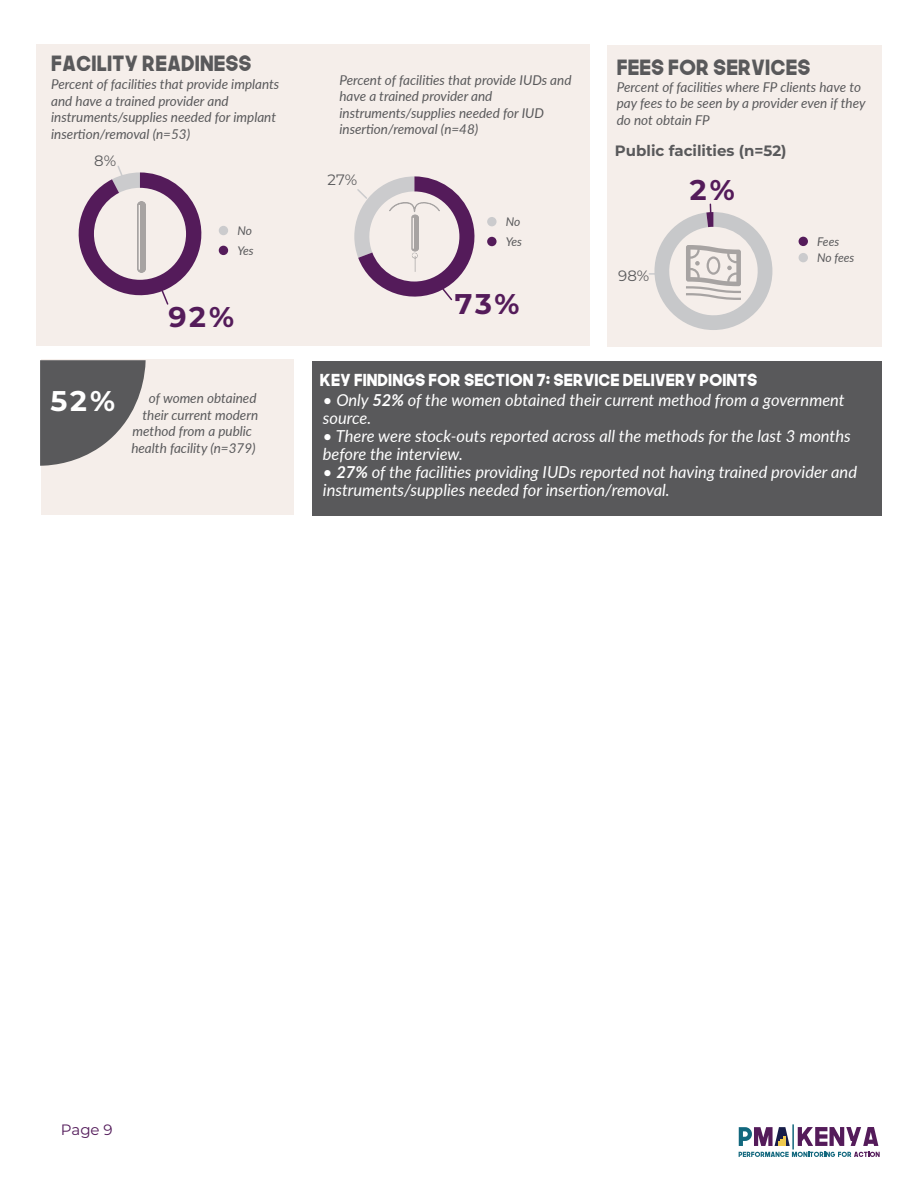
<style>
.page{position:relative;width:918px;height:1188px;background:#fff}
.page>*{position:absolute;margin:0;border:0;box-sizing:border-box;transform-origin:0 0}
.t1{font:700 28.5px "Montserrat";color:#541b5a}
.t2{font:700 28.5px "Montserrat";color:#fff}
.t3{font:21px "The Next Font";color:#59595b}
.t4{font:italic 16.5px/18px "Lato";color:#fff}
.t5{font:16.5px "The Next Font";color:#fff}
.t6{font:700 15px "Montserrat";color:#59595b}
.t7{font:15px "Montserrat";color:#59595b}
.t8{font:15px "Montserrat";color:#531b5a}
.t9{font:italic 13.5px/16.5px "Lato";color:#59595b}
.t10{font:italic 12px/19.8px "Lato";letter-spacing:-.015em;color:#59595b}
.s1{font-weight:700}
</style>
<div class="page">
<div style="left:607px;top:45px;width:274px;height:301px;background:#f5eeea"></div>
<div style="left:37px;top:44px;width:553px;height:302px;background:#f5eeea"></div>
<hr style="left:792px;top:1124px;width:2px;height:26px;background:#12677d">
<svg style="left:739px;top:1127px;width:51px;height:19px"></svg>
<svg style="left:739px;top:1152px;width:141px;height:5px"></svg>
<svg style="left:798px;top:1127px;width:80px;height:19px"></svg>
<div style="left:799px;top:237px;width:9px;height:9px;background:#541b5a;border-radius:50%"></div>
<div style="left:219px;top:226px;width:9px;height:9px;background:#cbcbcd;border-radius:50%"></div>
<div style="left:219px;top:246px;width:9px;height:9px;background:#541b5a;border-radius:50%"></div>
<div style="left:487px;top:217px;width:10px;height:9px;background:#cbcbcd;border-radius:50%"></div>
<div style="left:487px;top:237px;width:10px;height:9px;background:#541b5a;border-radius:50%"></div>
<svg style="left:78px;top:166px;width:124px;height:139px"></svg>
<img style="left:138px;top:202px;width:8px;height:70px">
<div style="left:312px;top:362px;width:569px;height:154px;background:#59595b"></div>
<div style="left:41px;top:359px;width:253px;height:155px;background:#f5eeea"></div>
<svg style="left:40px;top:360px;width:106px;height:106px"></svg>
<div style="left:799px;top:253px;width:9px;height:9px;background:#cbcbcd;border-radius:50%"></div>
<svg style="left:354px;top:176px;width:121px;height:125px"></svg>
<svg style="left:649px;top:204px;width:123px;height:126px"></svg>
<h2 class="t3" style="left:51px;top:49px;width:202px">FACILITY READINESS</h2>
<p class="t9" style="left:51px;top:75px;width:230px">Percent of facilities that provide implants and have a trained provider and instruments/supplies needed for implant insertion/removal (n=53)</p>
<p class="t7" style="left:94px;top:150px;width:23px">8%</p>
<p class="t9" style="left:339px;top:71px;width:234px">Percent of facilities that provide IUDs and have a trained provider and instruments/supplies needed for IUD insertion/removal (n=48)</p>
<p class="t7" style="left:328px;top:169px;width:31px">27%</p>
<p class="t10" style="left:237px;top:220px;width:18px">No<br>Yes</p>
<p class="t10" style="left:506px;top:211px;width:18px">No<br>Yes</p>
<h1 class="t1" style="left:168px;top:296px;width:67px">92%</h1>
<h1 class="t1" style="left:455px;top:283px;width:66px">73%</h1>
<h2 class="t3" style="left:617px;top:53px;width:195px">FEES FOR SERVICES</h2>
<p class="t9" style="left:617px;top:78px;width:250px">Percent of facilities where FP clients have to pay fees to be seen by a provider even if they do not obtain FP</p>
<p class="t6" style="left:615px;top:140px;width:173px">Public facilities (n=52)</p>
<p class="t7" style="left:618px;top:265px;width:32px">98%</p>
<h1 class="t1" style="left:690px;top:169px;width:46px">2%</h1>
<p class="t10" style="left:817px;top:231px;width:24px">Fees</p>
<p class="t10" style="left:817px;top:247px;width:39px">No fees</p>
<h1 class="t2" style="left:51px;top:380px;width:66px">52%</h1>
<p class="t9" style="left:149px;top:390px;width:109px">of women obtained</p>
<p class="t9" style="left:142px;top:406px;width:117px">their current modern</p>
<p class="t9" style="left:133px;top:423px;width:121px">method from a public</p>
<p class="t9" style="left:131px;top:439px;width:126px">health facility (n=379)</p>
<p class="t5" style="left:320px;top:369px;width:439px">KEY FINDINGS FOR SECTION 7: SERVICE DELIVERY POINTS</p>
<p class="t4" style="left:323px;top:390px;width:523px">• Only <span class="s1">52%</span> of the women obtained their current method from a government source.</p>
<p class="t4" style="left:323px;top:426px;width:529px">• There were stock-outs reported across all the methods for the last 3 months before the interview.</p>
<p class="t4" style="left:323px;top:462px;width:536px">• <span class="s1">27%</span> of the facilities providing IUDs reported not having trained provider and instruments/supplies needed for insertion/removal.</p>
<p class="t8" style="left:61px;top:1119px;width:53px">Page 9</p>
</div>
